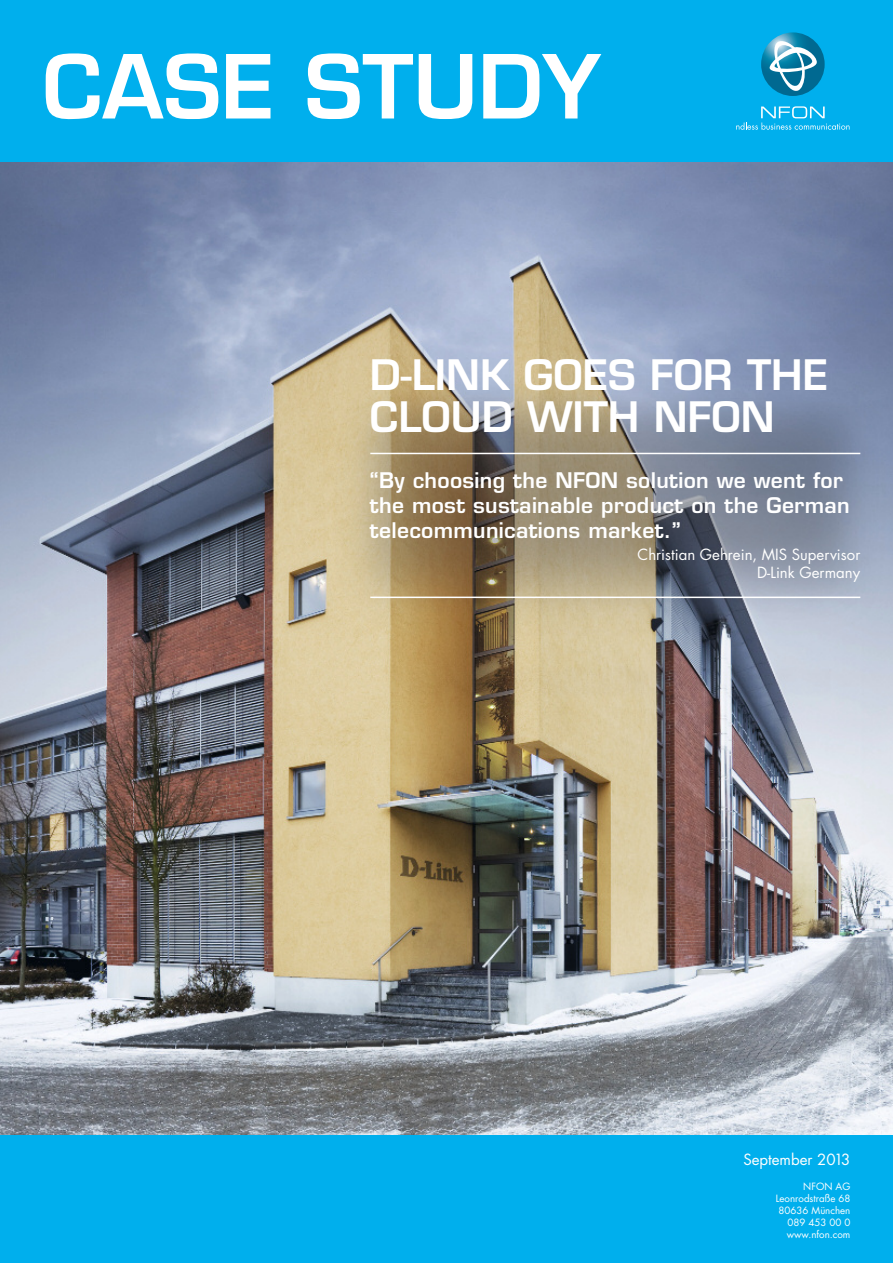
<style>
.page{position:relative;width:893px;height:1263px;background:#fff}
.page>*{position:absolute;margin:0;border:0;box-sizing:border-box;transform-origin:0 0}
.t1{font:600 85.95px "Eurostile LT Std";color:#fff}
.t2{font:600 40.95px/42px "Eurostile LT Std";color:#fff}
.t3{font:600 21px/25.2px "Eurostile";letter-spacing:.015em;color:#fff}
.t4{font:15px/18px "Futura Std";color:#fff;text-align:right}
.t5{font:9.75px/12px "Futura Std";color:#fff;text-align:right}
</style>
<div class="page">
<img style="left:0;top:162px;width:893px;height:973px">
<div style="left:0;top:0;width:893px;height:162px;background:#00afed"></div>
<div style="left:0;top:1135px;width:893px;height:128px;background:#00afed"></div>
<hr style="left:370px;top:453px;width:490px;height:1px;background:#fff">
<hr style="left:370px;top:597px;width:490px;height:1px;background:#fff">
<svg style="left:761px;top:32px;width:64px;height:64px"></svg>
<svg style="left:769px;top:39px;width:48px;height:53px;background:#539fbb"></svg>
<svg style="left:736px;top:106px;width:113px;height:24px"></svg>
<h1 class="t1" style="left:43px;top:54px;width:559px">CASE STUDY</h1>
<h2 class="t2" style="left:370px;top:358px;width:460px">D-LINK GOES FOR THE<br>CLOUD WITH NFON</h2>
<p class="t3" style="left:370px;top:467px;width:481px">“By choosing the NFON solution we went for the most sustainable product on the German telecommunications market.”</p>
<p class="t4" style="left:638px;top:547px;width:224px">Christian Gehrein, MIS Supervisor<br>D-Link Germany</p>
<p class="t4" style="left:743px;top:1151px;width:109px">September 2013</p>
<p class="t5" style="left:776px;top:1181px;width:76px">NFON AG<br>Leonrodstraße 68<br>80636 München<br>089 453 00 0 www.nfon.com</p>
</div>
